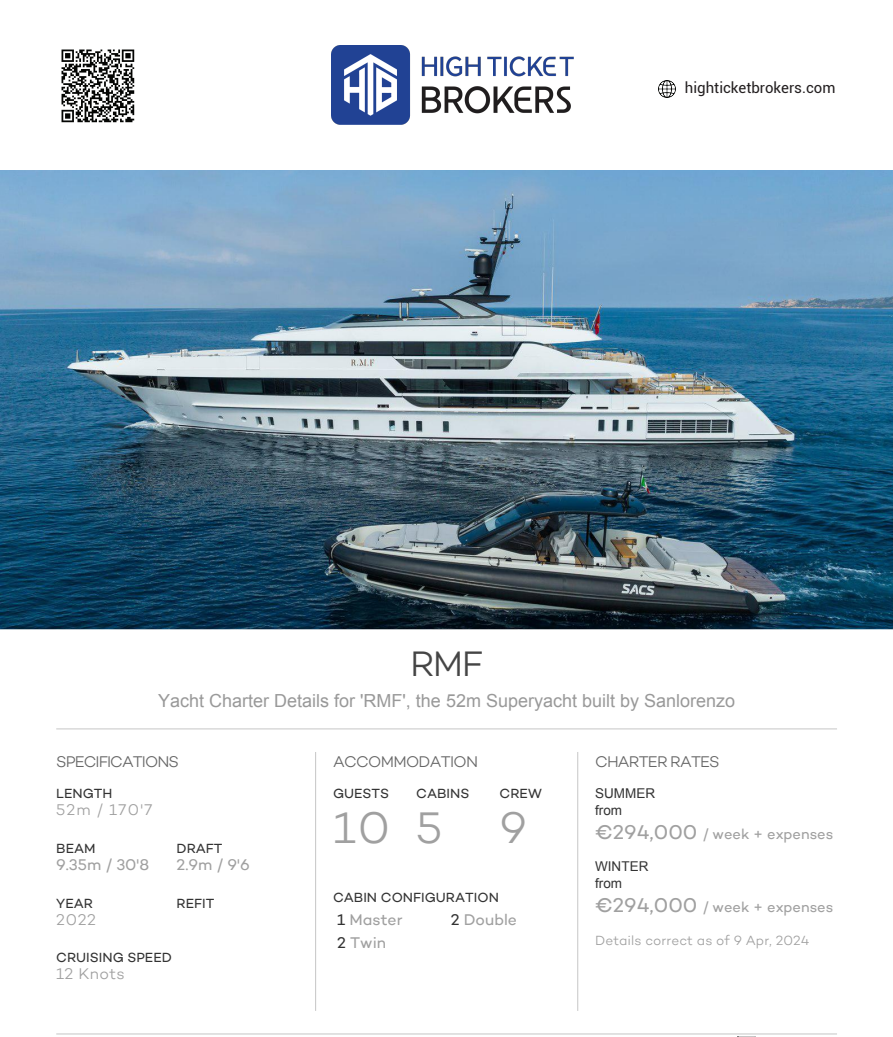
<style>
.page{position:relative;width:893px;height:1037px;background:#fff}
.page>*{position:absolute;margin:0;border:0;box-sizing:border-box;transform-origin:0 0}
.t1{font:300 45px "Campton";color:#a0a0a0}
.t2{font:300 36px "Campton";color:#454545}
.t3{font:18px "Arial";color:#999}
.t4{font:300 15.75px "Campton";letter-spacing:-.05em;color:#666}
.t5{font:15.75px "Campton";color:#a0a0a0}
.t6{font:300 15.75px "Campton";letter-spacing:.045em;color:#a0a0a0}
.t7{font:15px "Roboto";color:#231f20}
.t8{font:14.7px "Campton";color:#a0a0a0}
.t9{font:13.5px "Campton";color:#333}
.t10{font:300 13.5px "Campton";letter-spacing:.005em;color:#a0a0a0}
.t11{font:13.5px/17.1px "Arial";color:#333}
.s1{color:#333}
.s2{font-size:20.25px}
</style>
<div class="page">
<img style="left:0;top:170px;width:893px;height:459px">
<svg style="left:56px;top:728px;width:781px;height:1px"></svg>
<svg style="left:315px;top:752px;width:1px;height:258px"></svg>
<svg style="left:577px;top:752px;width:1px;height:258px"></svg>
<svg style="left:56px;top:1033px;width:781px;height:4px"></svg>
<img style="left:331px;top:45px;width:242px;height:79px">
<img style="left:659px;top:80px;width:17px;height:18px">
<img style="left:61px;top:49px;width:74px;height:74px">
<p class="t7" style="left:685px;top:78px;width:152px">highticketbrokers.com</p>
<h2 class="t2" style="left:410px;top:641px;width:75px">RMF</h2>
<h3 class="t3" style="left:158px;top:688px;width:578px">Yacht Charter Details for 'RMF', the 52m Superyacht built by Sanlorenzo</h3>
<p class="t4" style="left:56px;top:751px;width:124px">SPECIFICATIONS</p>
<p class="t9" style="left:56px;top:784px;width:58px">LENGTH</p>
<p class="t6" style="left:56px;top:799px;width:98px">52m / 170'7</p>
<p class="t9" style="left:56px;top:839px;width:41px">BEAM</p>
<p class="t9" style="left:177px;top:839px;width:47px">DRAFT</p>
<p class="t5" style="left:56px;top:854px;width:94px">9.35m / 30'8</p>
<p class="t5" style="left:177px;top:854px;width:75px">2.9m / 9'6</p>
<p class="t9" style="left:56px;top:894px;width:38px">YEAR</p>
<p class="t9" style="left:177px;top:894px;width:39px">REFIT</p>
<p class="t6" style="left:56px;top:909px;width:41px">2022</p>
<p class="t9" style="left:56px;top:949px;width:117px">CRUISING SPEED</p>
<p class="t6" style="left:56px;top:964px;width:70px">12 Knots</p>
<p class="t4" style="left:333px;top:751px;width:147px">ACCOMMODATION</p>
<p class="t9" style="left:333px;top:784px;width:58px">GUESTS</p>
<p class="t9" style="left:416px;top:784px;width:55px">CABINS</p>
<p class="t9" style="left:500px;top:784px;width:44px">CREW</p>
<h1 class="t1" style="left:333px;top:799px;width:111px">10 5</h1>
<h1 class="t1" style="left:500px;top:799px;width:29px">9</h1>
<p class="t9" style="left:333px;top:889px;width:167px">CABIN CONFIGURATION</p>
<p class="t5" style="left:337px;top:909px;width:67px"><span class="s1">1</span> Master</p>
<p class="t5" style="left:451px;top:909px;width:68px"><span class="s1">2</span> Double</p>
<p class="t5" style="left:337px;top:932px;width:50px"><span class="s1">2</span> Twin</p>
<p class="t4" style="left:595px;top:751px;width:126px">CHARTER RATES</p>
<p class="t11" style="left:595px;top:784px;width:61px">SUMMER from</p>
<p class="t8" style="left:595px;top:824px;width:240px"><span class="s2">€294,000</span> / week + expenses</p>
<p class="t11" style="left:595px;top:857px;width:55px">WINTER from</p>
<p class="t8" style="left:595px;top:897px;width:240px"><span class="s2">€294,000</span> / week + expenses</p>
<p class="t10" style="left:595px;top:931px;width:216px">Details correct as of 9 Apr, 2024</p>
</div>
